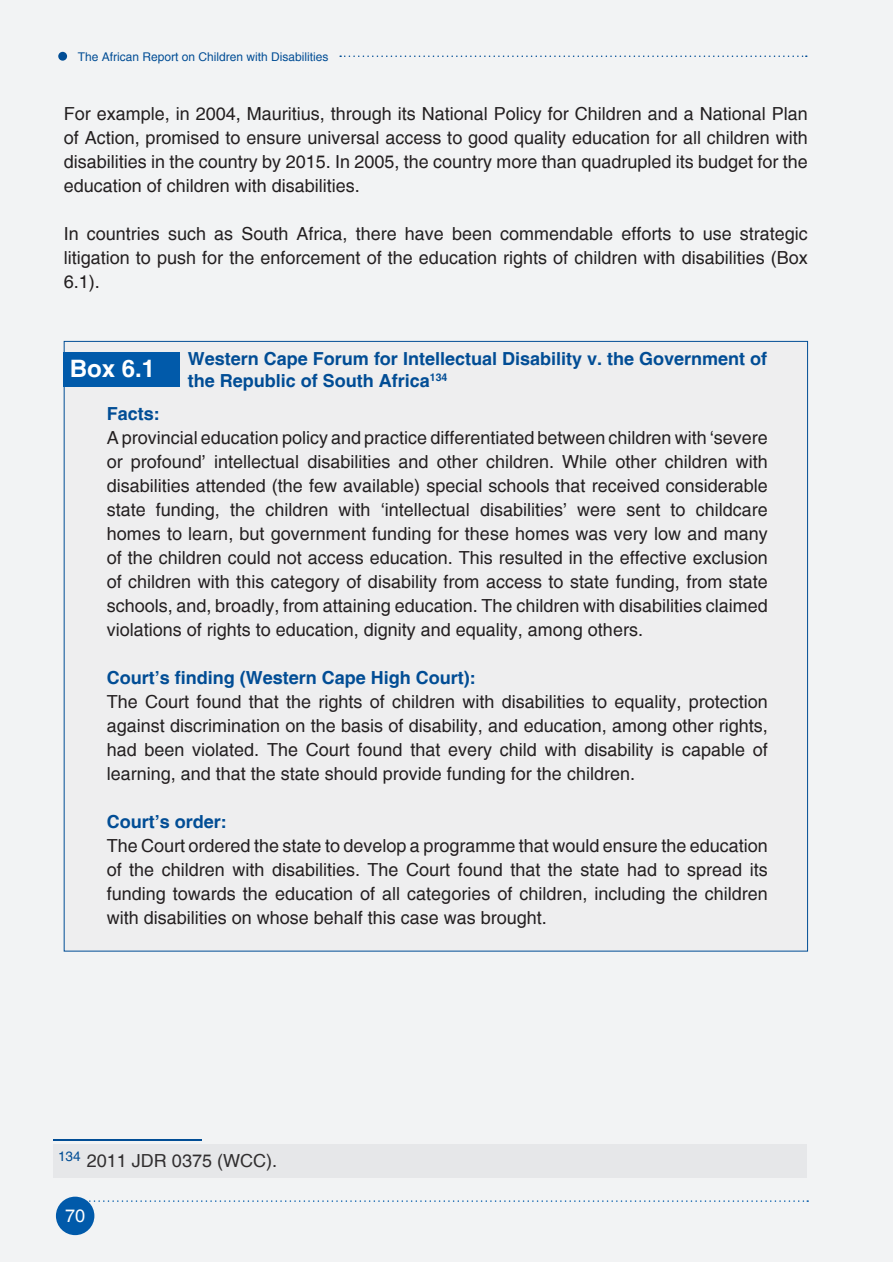
<style>
.page{position:relative;width:893px;height:1263px;background:#fff}
.page>*{position:absolute;margin:0;border:0;box-sizing:border-box;transform-origin:0 0}
.t1{font:700 24px "Helvetica";color:#fff}
.t2{font:18px/24px "Helvetica";color:#231f20;text-align:justify}
.t3{font:700 18px/21.6px "Helvetica";color:#014d95}
.t4{font:18px "Helvetica";color:#312f30}
.t5{font:18px "Helvetica";color:#fff}
.t6{font:13.5px "Helvetica";color:#014d95}
.t7{font:12px "Helvetica";color:#014d95}
.t8{font:700 10.5px "Helvetica";color:#014d95}
</style>
<div class="page">
<div style="left:1px;top:1px;width:892px;height:1261px;background:#f2f3f4"></div>
<svg style="left:86px;top:1200px;width:722px;height:2px"></svg>
<div style="left:56px;top:1197px;width:38px;height:38px;background:#015aaa;border-radius:50%"></div>
<svg style="left:340px;top:55px;width:467px;height:2px"></svg>
<div style="left:58px;top:52px;width:9px;height:9px;background:#014d95;border-radius:50%"></div>
<div style="left:53px;top:1144px;width:754px;height:34px;background:#e6e7e9"></div>
<hr style="left:53px;top:1139px;width:149px;height:2px;background:#014d95">
<div style="left:64px;top:341px;width:744px;height:610px;background:#eeeeef;border:1px solid #014d95"></div>
<div style="left:64px;top:352px;width:116px;height:35px;background:#015aaa"></div>
<p class="t7" style="left:78px;top:49px;width:252px">The African Report on Children with Disabilities</p>
<p class="t2" style="left:64px;top:102px;width:746px">For example, in 2004, Mauritius, through its National Policy for Children and a National Plan of Action, promised to ensure universal access to good quality education for all children with disabilities in the country by 2015. In 2005, the country more than quadrupled its budget for the education of children with disabilities.</p>
<p class="t2" style="left:64px;top:222px;width:746px">In countries such as South Africa, there have been commendable efforts to use strategic litigation to push for the enforcement of the education rights of children with disabilities (Box 6.1).</p>
<p class="t1" style="left:70px;top:354px;width:87px">Box 6.1</p>
<p class="t3" style="left:188px;top:348px;width:581px">Western Cape Forum for Intellectual Disability v. the Government of the Republic of South Africa</p>
<p class="t8" style="left:430px;top:371px;width:19px">134</p>
<p class="t3" style="left:107px;top:403px;width:55px">Facts:</p>
<p class="t2" style="left:107px;top:426px;width:663px">A provincial education policy and practice differentiated between children with ‘severe or profound’ intellectual disabilities and other children. While other children with disabilities attended (the few available) special schools that received considerable state funding, the children with ‘intellectual disabilities’ were sent to childcare homes to learn, but government funding for these homes was very low and many of the children could not access education. This resulted in the effective exclusion of children with this category of disability from access to state funding, from state schools, and, broadly, from attaining education. The children with disabilities claimed violations of rights to education, dignity and equality, among others.</p>
<p class="t3" style="left:107px;top:667px;width:370px">Court’s finding (Western Cape High Court):</p>
<p class="t2" style="left:107px;top:690px;width:663px">The Court found that the rights of children with disabilities to equality, protection against discrimination on the basis of disability, and education, among other rights, had been violated. The Court found that every child with disability is capable of learning, and that the state should provide funding for the children.</p>
<p class="t3" style="left:107px;top:811px;width:122px">Court’s order:</p>
<p class="t2" style="left:107px;top:834px;width:663px">The Court ordered the state to develop a programme that would ensure the education of the children with disabilities. The Court found that the state had to spread its funding towards the education of all categories of children, including the children with disabilities on whose behalf this case was brought.</p>
<p class="t6" style="left:58px;top:1148px;width:24px">134</p>
<p class="t4" style="left:87px;top:1150px;width:192px">2011 JDR 0375 (WCC).</p>
<p class="t5" style="left:65px;top:1205px;width:22px">70</p>
</div>
